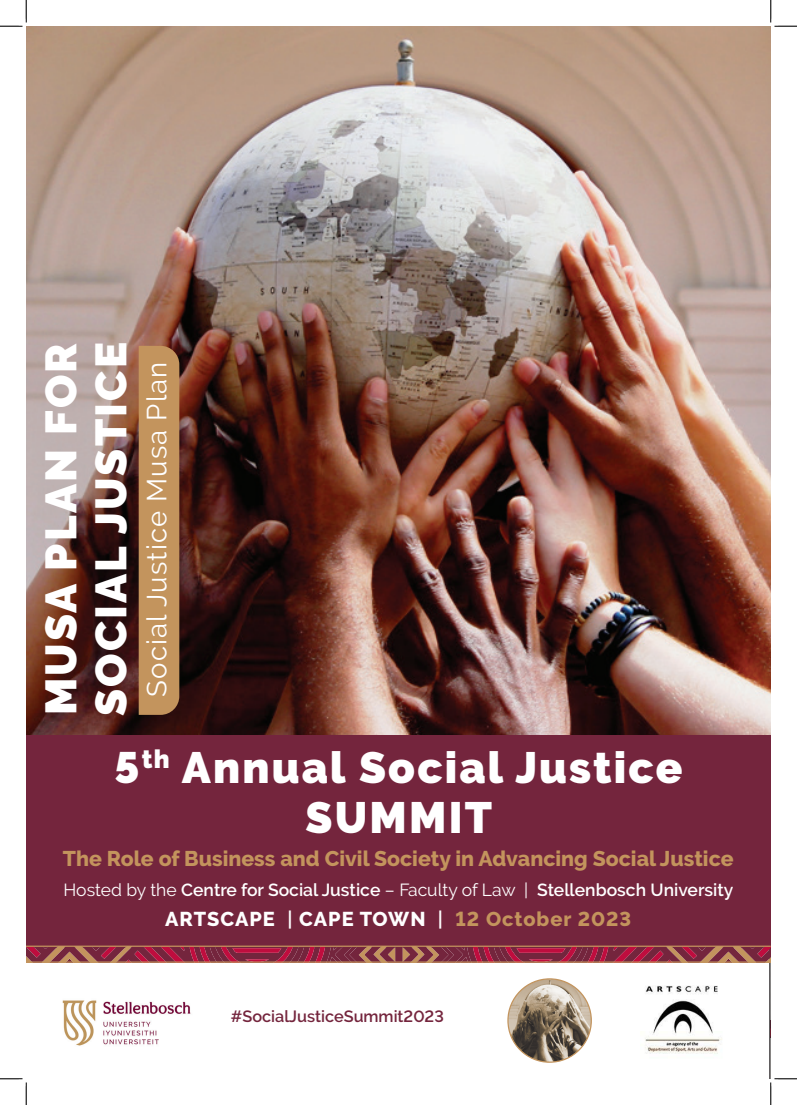
<style>
.page{position:relative;width:797px;height:1105px;background:#fff}
.page>*{position:absolute;margin:0;border:0;box-sizing:border-box;transform-origin:0 0}
.t1{font:900 43.75px "Raleway";letter-spacing:.05em;color:#fff}
.t2{font:27.5px "Raleway";letter-spacing:.04em;color:#fff}
.t3{font:800 21.25px "Raleway";color:#c3945d}
.t4{font:800 20px "Raleway";letter-spacing:.05em;color:#fff}
.t5{font:600 17.5px "Raleway";color:#fff}
.t6{font:600 16.25px "Raleway";color:#74253d}
.s1{font-weight:400}
.s2{font-weight:600}
.s3{color:#c3945d}
</style>
<div class="page">
<div style="left:26px;top:727px;width:744px;height:221px;background:#74253d"></div>
<img style="left:26px;top:26px;width:744px;height:708px">
<div style="left:139px;top:346px;width:40px;height:369px;background:#c3945d"></div>
<img style="left:62px;top:1000px;width:129px;height:46px">
<img style="left:645px;top:985px;width:77px;height:69px">
<svg style="left:26px;top:947px;width:744px;height:14px;background:#8f3245"></svg>
<hr style="left:26px;top:945px;width:744px;height:2px;background:#c3945d">
<hr style="left:26px;top:961px;width:744px;height:2px;background:#c3945d">
<img style="left:508px;top:979px;width:83px;height:83px;border-radius:42px">
<svg style="left:0;top:0;width:27px;height:27px"></svg>
<svg style="left:0;top:1078px;width:27px;height:27px"></svg>
<svg style="left:770px;top:0;width:27px;height:27px"></svg>
<svg style="left:770px;top:1078px;width:27px;height:27px"></svg>
<p class="t1" style="left:36px;top:715px;width:374px;rotate:-90deg">MUSA PLAN FOR</p>
<p class="t1" style="left:86px;top:716px;width:375px;rotate:-90deg">SOCIAL JUSTICE</p>
<p class="t2" style="left:141px;top:697px;width:337px;rotate:-90deg">Social Justice Musa Plan</p>
<p class="t1" style="left:114px;top:743px;width:569px">5<sup>th</sup> Annual Social Justice</p>
<p class="t1" style="left:305px;top:793px;width:188px">SUMMIT</p>
<p class="t3" style="left:63px;top:847px;width:672px">The Role of Business and Civil Society in Advancing Social Justice</p>
<p class="t5" style="left:63px;top:880px;width:671px"><span class="s1">Hosted by the</span> Centre for Social Justice <span class="s1">– Faculty of Law |</span> Stellenbosch University</p>
<p class="t4" style="left:165px;top:908px;width:467px">ARTSCAPE <span class="s2">|</span> CAPE TOWN <span class="s2">|</span> <span class="s3">12 October 2023</span></p>
<p class="t6" style="left:231px;top:1007px;width:214px">#SocialJusticeSummit2023</p>
</div>
